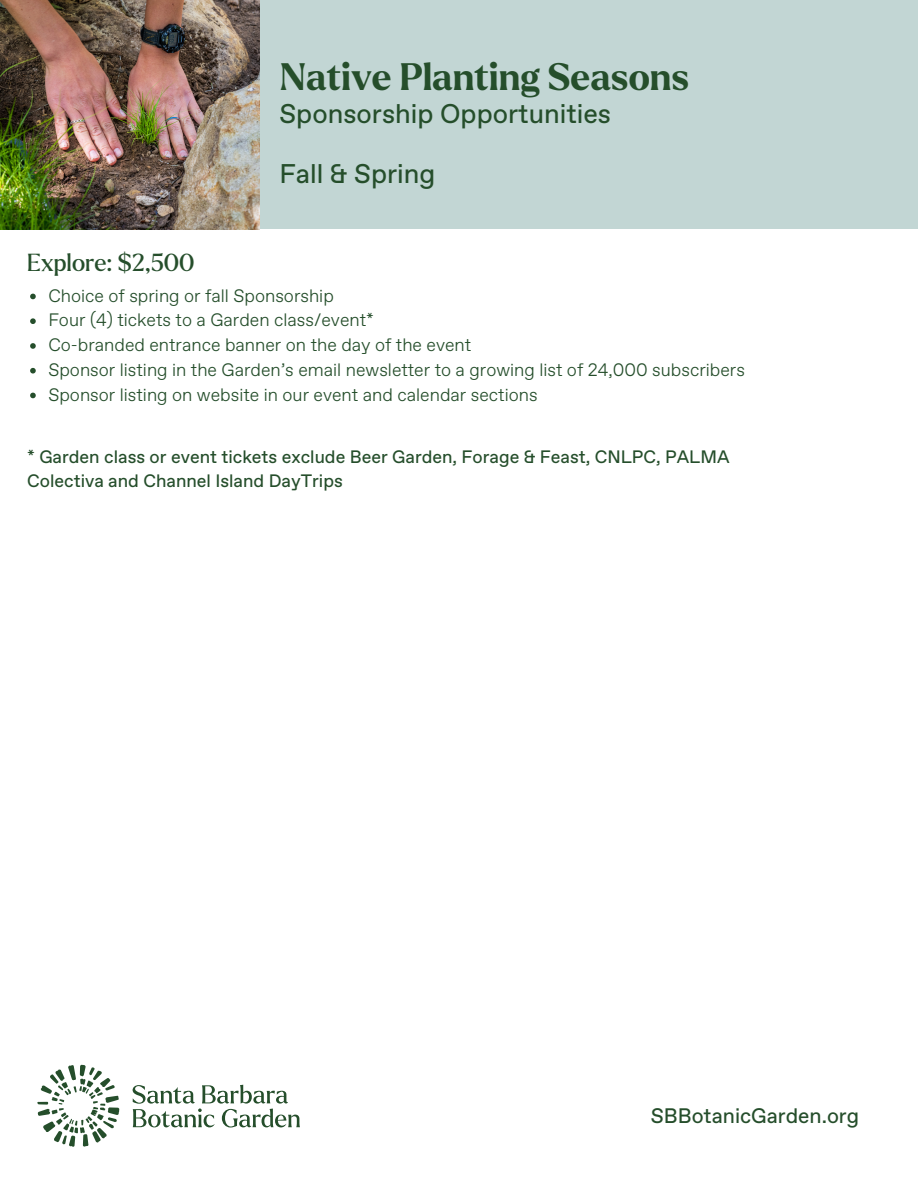
<style>
.page{position:relative;width:918px;height:1188px;background:#fff}
.page>*{position:absolute;margin:0;border:0;box-sizing:border-box;transform-origin:0 0}
.t1{font:700 37.2px "Larken";color:#254e2b}
.t2{font:27px "ABC Favorit";color:#254e2b}
.t3{font:24px "Larken";color:#254e2b}
.t4{font:21px "ABC Favorit";color:#254e2b}
.t5{font:300 18px "ABC Favorit";color:#254e2b}
.t6{font:18px/24.8px "ABC Favorit";color:#254e2b}
</style>
<div class="page">
<div style="left:0;top:0;width:918px;height:229px;background:#c2d6d4"></div>
<img style="left:0;top:0;width:260px;height:229px">
<svg style="left:30px;top:294px;width:6px;height:5px"></svg>
<svg style="left:30px;top:318px;width:6px;height:6px"></svg>
<svg style="left:30px;top:343px;width:6px;height:6px"></svg>
<svg style="left:30px;top:368px;width:6px;height:6px"></svg>
<svg style="left:30px;top:393px;width:6px;height:5px"></svg>
<svg style="left:133px;top:1085px;width:167px;height:43px"></svg>
<svg style="left:37px;top:1065px;width:82px;height:82px"></svg>
<h1 class="t1" style="left:279px;top:59px;width:411px">Native Planting Seasons</h1>
<h2 class="t2" style="left:279px;top:98px;width:333px">Sponsorship Opportunities</h2>
<h2 class="t2" style="left:279px;top:158px;width:158px">Fall &amp; Spring</h2>
<h3 class="t3" style="left:27px;top:251px;width:169px">Explore: $2,500</h3>
<p class="t5" style="left:48px;top:284px;width:287px">Choice of spring or fall Sponsorship</p>
<p class="t5" style="left:48px;top:309px;width:327px">Four (4) tickets to a Garden class/event*</p>
<p class="t5" style="left:48px;top:334px;width:424px">Co-branded entrance banner on the day of the event</p>
<p class="t5" style="left:48px;top:359px;width:698px">Sponsor listing in the Garden’s email newsletter to a growing list of 24,000 subscribers</p>
<p class="t5" style="left:48px;top:383px;width:491px">Sponsor listing on website in our event and calendar sections</p>
<h4 class="t6" style="left:27px;top:445px;width:704px">* Garden class or event tickets exclude Beer Garden, Forage &amp; Feast, CNLPC, PALMA<br>Colectiva and Channel Island DayTrips</h4>
<p class="t4" style="left:651px;top:1103px;width:210px">SBBotanicGarden.org</p>
</div>
